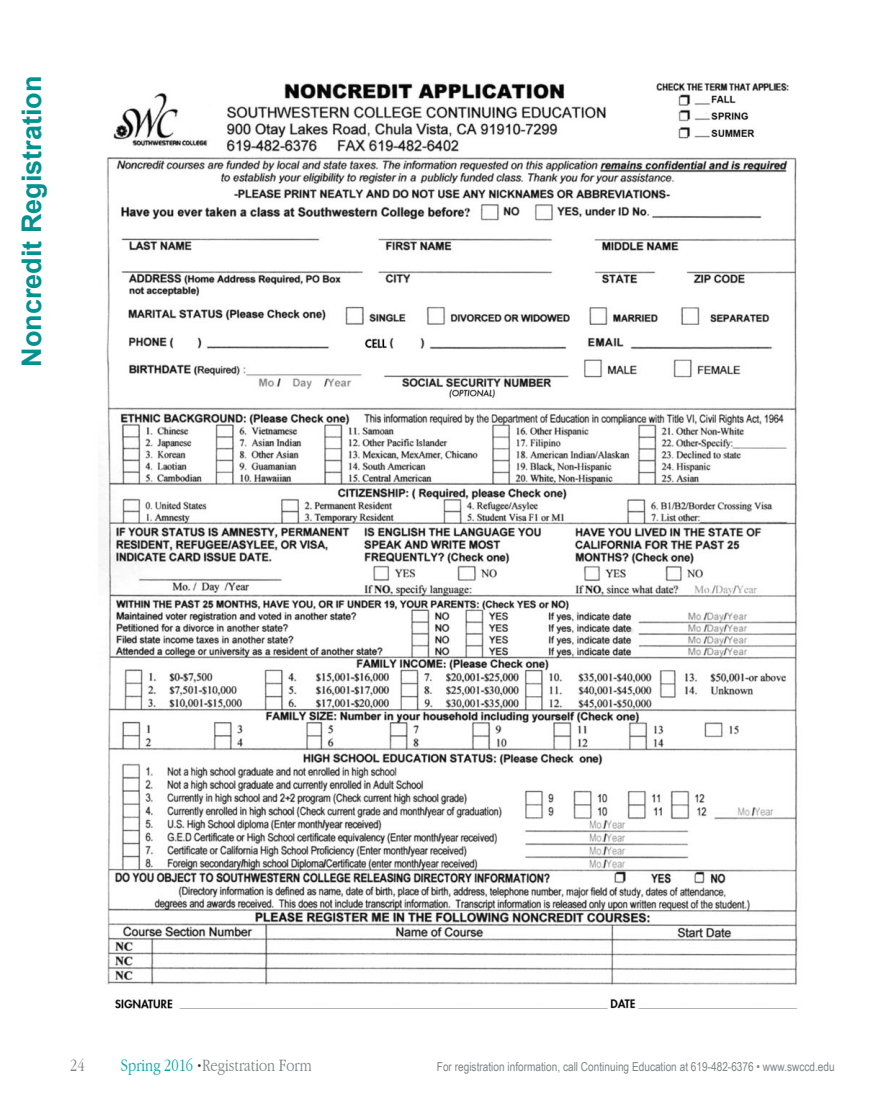
<style>
.page{position:relative;width:878px;height:1107px;background:#fff}
.page>*{position:absolute;margin:0;border:0;box-sizing:border-box;transform-origin:0 0}
.t1{font:700 27px "Arial";color:#009290}
.t2{font:300 condensed 18px "Garamond";color:#808285}
.t3{font:300 condensed 18px "Garamond";color:#03a5a5}
.t4{font:12.3px "Arial Narrow";color:#808285}
.s1{font-size:9px;color:#231f20}
.s2{color:#808285}
</style>
<div class="page">
<img style="left:99px;top:82px;width:699px;height:927px">
<p class="t1" style="left:14px;top:367px;width:293px;rotate:-90deg">Noncredit Registration</p>
<h2 class="t2" style="left:70px;top:1056px;width:16px">24</h2>
<h2 class="t3" style="left:121px;top:1056px;width:130px">Spring 2016 <span class="s1">•</span> <span class="s2">Clas es</span></h2>
<p class="t4" style="left:437px;top:1058px;width:399px">For registration information, call Continuing Education at 619-482-6376 • www.swccd.edu</p>
<p class="t2" style="left:202px;top:1056px;width:111px">Registration Form</p>
</div>
